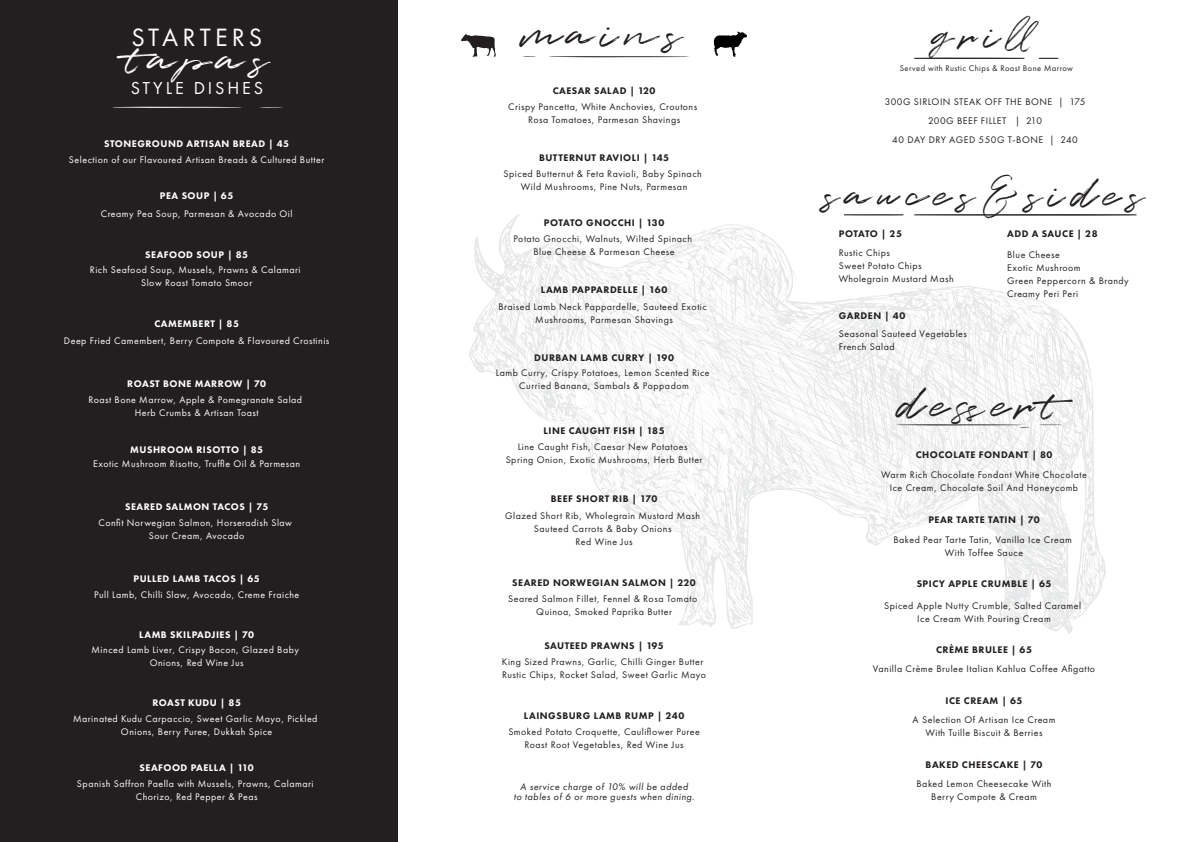
<style>
.page{position:relative;width:1191px;height:842px;background:#fff}
.page>*{position:absolute;margin:0;border:0;box-sizing:border-box;transform-origin:0 0}
.t1{font:46.1px "Quentin";color:#fff}
.t2{font:46px "Quentin";letter-spacing:.16em;color:#231f20}
.t3{font:43px "Quentin";letter-spacing:.18em;color:#231f20}
.t4{font:26px "Futura PT";letter-spacing:.16em;color:#fff}
.t5{font:18px "Futura PT";letter-spacing:.16em;color:#fff}
.t6{font:9.9px/13px "Futura PT";letter-spacing:.05em;color:#231f20;text-align:center}
.t7{font:9.9px/13px "Futura PT";letter-spacing:.05em;color:#fff;text-align:center}
.t8{font:800 9.9px "Futura PT";letter-spacing:.05em;color:#231f20}
.t9{font:800 9.9px "Futura PT";letter-spacing:.05em;color:#fff}
.t10{font:italic 9.9px/10px "Futura PT";letter-spacing:.05em;color:#231f20;text-align:center}
.t11{font:800 9.9px "Futura PT";letter-spacing:.03em;color:#231f20}
.t12{font:8.5px "Futura PT";letter-spacing:.05em;color:#231f20}
</style>
<div class="page">
<div style="left:0;top:0;width:397px;height:842px;background:#231f20"></div>
<svg style="left:112px;top:107px;width:130px;height:1px"></svg>
<svg style="left:260px;top:107px;width:23px;height:1px"></svg>
<svg style="left:914px;top:58px;width:110px;height:1px"></svg>
<svg style="left:1038px;top:58px;width:20px;height:1px"></svg>
<svg style="left:714px;top:31px;width:33px;height:26px"></svg>
<svg style="left:461px;top:34px;width:35px;height:23px"></svg>
<svg style="left:549px;top:56px;width:140px;height:1px"></svg>
<svg style="left:523px;top:56px;width:13px;height:1px"></svg>
<svg style="left:470px;top:214px;width:666px;height:418px"></svg>
<h3 class="t4" style="left:132px;top:22px;width:132px">STARTERS</h3>
<h1 class="t1" style="left:126px;top:28px;width:143px">tapas</h1>
<h3 class="t5" style="left:131px;top:77px;width:134px">STYLE DISHES</h3>
<p class="t9" style="left:104px;top:138px;width:187px">STONEGROUND ARTISAN BREAD | 45</p>
<p class="t7" style="left:69px;top:153px;width:257px">Selection of our Flavoured Artisan Breads &amp; Cultured Butter</p>
<p class="t9" style="left:160px;top:189px;width:75px">PEA SOUP | 65</p>
<p class="t7" style="left:101px;top:207px;width:193px">Creamy Pea Soup, Parmesan &amp; Avocado Oil</p>
<p class="t9" style="left:145px;top:249px;width:104px">SEAFOOD SOUP | 85</p>
<p class="t7" style="left:90px;top:263px;width:212px">Rich Seafood Soup, Mussels, Prawns &amp; Calamari<br>Slow Roast Tomato Smoor</p>
<p class="t9" style="left:154px;top:318px;width:86px">CAMEMBERT | 85</p>
<p class="t7" style="left:64px;top:334px;width:267px">Deep Fried Camembert, Berry Compote &amp; Flavoured Crostinis</p>
<p class="t9" style="left:127px;top:378px;width:140px">ROAST BONE MARROW | 70</p>
<p class="t7" style="left:88px;top:393px;width:215px">Roast Bone Marrow, Apple &amp; Pomegranate Salad<br>Herb Crumbs &amp; Artisan Toast</p>
<p class="t9" style="left:130px;top:443px;width:134px">MUSHROOM RISOTTO | 85</p>
<p class="t7" style="left:93px;top:457px;width:209px">Exotic Mushroom Risotto, Truffle Oil &amp; Parmesan</p>
<p class="t9" style="left:125px;top:501px;width:145px">SEARED SALMON TACOS | 75</p>
<p class="t7" style="left:99px;top:517px;width:195px">Confit Norwegian Salmon, Horseradish Slaw<br>Sour Cream, Avocado</p>
<p class="t9" style="left:134px;top:573px;width:128px">PULLED LAMB TACOS | 65</p>
<p class="t7" style="left:94px;top:588px;width:207px">Pull Lamb, Chilli Slaw, Avocado, Creme Fraiche</p>
<p class="t9" style="left:139px;top:629px;width:116px">LAMB SKILPADJIES | 70</p>
<p class="t7" style="left:92px;top:643px;width:209px">Minced Lamb Liver, Crispy Bacon, Glazed Baby<br>Onions, Red Wine Jus</p>
<p class="t9" style="left:152px;top:697px;width:90px">ROAST KUDU | 85</p>
<p class="t7" style="left:73px;top:712px;width:246px">Marinated Kudu Carpaccio, Sweet Garlic Mayo, Pickled<br>Onions, Berry Puree, Dukkah Spice</p>
<p class="t9" style="left:140px;top:761px;width:116px">SEAFOOD PAELLA | 110</p>
<p class="t7" style="left:77px;top:777px;width:238px">Spanish Saffron Paella with Mussels, Prawns, Calamari<br>Chorizo, Red Pepper &amp; Peas</p>
<h2 class="t2" style="left:521px;top:2px;width:161px">mains</h2>
<p class="t8" style="left:553px;top:84px;width:104px">CAESAR SALAD | 120</p>
<p class="t6" style="left:508px;top:100px;width:191px">Crispy Pancetta, White Anchovies, Croutons<br>Rosa Tomatoes, Parmesan Shavings</p>
<p class="t8" style="left:539px;top:152px;width:132px">BUTTERNUT RAVIOLI | 145</p>
<p class="t6" style="left:503px;top:167px;width:200px">Spiced Butternut &amp; Feta Ravioli, Baby Spinach<br>Wild Mushrooms, Pine Nuts, Parmesan</p>
<p class="t8" style="left:544px;top:217px;width:122px">POTATO GNOCCHI | 130</p>
<p class="t6" style="left:513px;top:232px;width:180px">Potato Gnocchi, Walnuts, Wilted Spinach<br>Blue Cheese &amp; Parmesan Cheese</p>
<p class="t8" style="left:541px;top:284px;width:128px">LAMB PAPPARDELLE | 160</p>
<p class="t6" style="left:498px;top:301px;width:210px">Braised Lamb Neck Pappardelle, Sauteed Exotic<br>Mushrooms, Parmesan Shavings</p>
<p class="t8" style="left:534px;top:352px;width:141px">DURBAN LAMB CURRY | 190</p>
<p class="t6" style="left:496px;top:367px;width:215px">Lamb Curry, Crispy Potatoes, Lemon Scented Rice<br>Curried Banana, Sambals &amp; Poppadom</p>
<p class="t8" style="left:543px;top:424px;width:123px">LINE CAUGHT FISH | 185</p>
<p class="t6" style="left:505px;top:440px;width:198px">Line Caught Fish, Caesar New Potatoes<br>Spring Onion, Exotic Mushrooms, Herb Butter</p>
<p class="t8" style="left:551px;top:493px;width:108px">BEEF SHORT RIB | 170</p>
<p class="t6" style="left:505px;top:509px;width:196px">Glazed Short Rib, Wholegrain Mustard Mash<br>Sauteed Carrots &amp; Baby Onions<br>Red Wine Jus</p>
<p class="t8" style="left:512px;top:577px;width:185px">SEARED NORWEGIAN SALMON | 220</p>
<p class="t6" style="left:508px;top:592px;width:191px">Seared Salmon Fillet, Fennel &amp; Rosa Tomato<br>Quinoa, Smoked Paprika Butter</p>
<p class="t8" style="left:544px;top:640px;width:121px">SAUTEED PRAWNS | 195</p>
<p class="t6" style="left:502px;top:655px;width:206px;text-align:left">King Sized Prawns, Garlic, Chilli Ginger Butter<br>Rustic Chips, Rocket Salad, Sweet Garlic Mayo</p>
<p class="t8" style="left:524px;top:710px;width:162px">LAINGSBURG LAMB RUMP | 240</p>
<p class="t6" style="left:508px;top:725px;width:193px">Smoked Potato Croquette, Cauliflower Puree<br>Roast Root Vegetables, Red Wine Jus</p>
<p class="t10" style="left:514px;top:782px;width:182px">A service charge of 10% will be added<br>to tables of 6 or more guests when dining.</p>
<h3 class="t3" style="left:933px;top:6px;width:110px">grill</h3>
<p class="t12" style="left:899px;top:63px;width:175px">Served with Rustic Chips &amp; Roast Bone Marrow</p>
<p class="t6" style="left:884px;top:92px;width:202px;line-height:19px">300G SIRLOIN STEAK OFF THE BONE | 175<br>200G BEEF FILLET | 210<br>40 DAY DRY AGED 550G T-BONE | 240</p>
<h3 class="t3" style="left:823px;top:166px;width:322px">sauces&amp;sides</h3>
<p class="t11" style="left:839px;top:228px;width:65px">POTATO | 25</p>
<p class="t6" style="left:839px;top:246px;width:116px;text-align:left">Rustic Chips<br>Sweet Potato Chips<br>Wholegrain Mustard Mash</p>
<p class="t8" style="left:839px;top:309px;width:68px">GARDEN | 40</p>
<p class="t6" style="left:839px;top:327px;width:130px;text-align:left">Seasonal Sauteed Vegetables<br>French Salad</p>
<p class="t8" style="left:1007px;top:228px;width:92px">ADD A SAUCE | 28</p>
<p class="t6" style="left:1007px;top:248px;width:123px;text-align:left">Blue Cheese<br>Exotic Mushroom<br>Green Peppercorn &amp; Brandy<br>Creamy Peri Peri</p>
<h2 class="t2" style="left:898px;top:373px;width:185px">dessert</h2>
<p class="t8" style="left:915px;top:448px;width:138px">CHOCOLATE FONDANT | 80</p>
<p class="t6" style="left:881px;top:468px;width:207px">Warm Rich Chocolate Fondant White Chocolate<br>Ice Cream, Chocolate Soil And Honeycomb</p>
<p class="t8" style="left:928px;top:513px;width:113px">PEAR TARTE TATIN | 70</p>
<p class="t6" style="left:893px;top:534px;width:180px">Baked Pear Tarte Tatin, Vanilla Ice Cream<br>With Toffee Sauce</p>
<p class="t8" style="left:916px;top:578px;width:136px">SPICY APPLE CRUMBLE | 65</p>
<p class="t6" style="left:884px;top:599px;width:198px">Spiced Apple Nutty Crumble, Salted Caramel<br>Ice Cream With Pouring Cream</p>
<p class="t8" style="left:936px;top:644px;width:97px">CRÈME BRULEE | 65</p>
<p class="t6" style="left:873px;top:663px;width:224px">Vanilla Crème Brulee Italian Kahlua Coffee Afigatto</p>
<p class="t8" style="left:945px;top:694px;width:78px">ICE CREAM | 65</p>
<p class="t6" style="left:912px;top:713px;width:144px">A Selection Of Artisan Ice Cream<br>With Tuille Biscuit &amp; Berries</p>
<p class="t8" style="left:925px;top:759px;width:118px">BAKED CHEESCAKE | 70</p>
<p class="t6" style="left:916px;top:777px;width:136px">Baked Lemon Cheesecake With<br>Berry Compote &amp; Cream</p>
</div>
